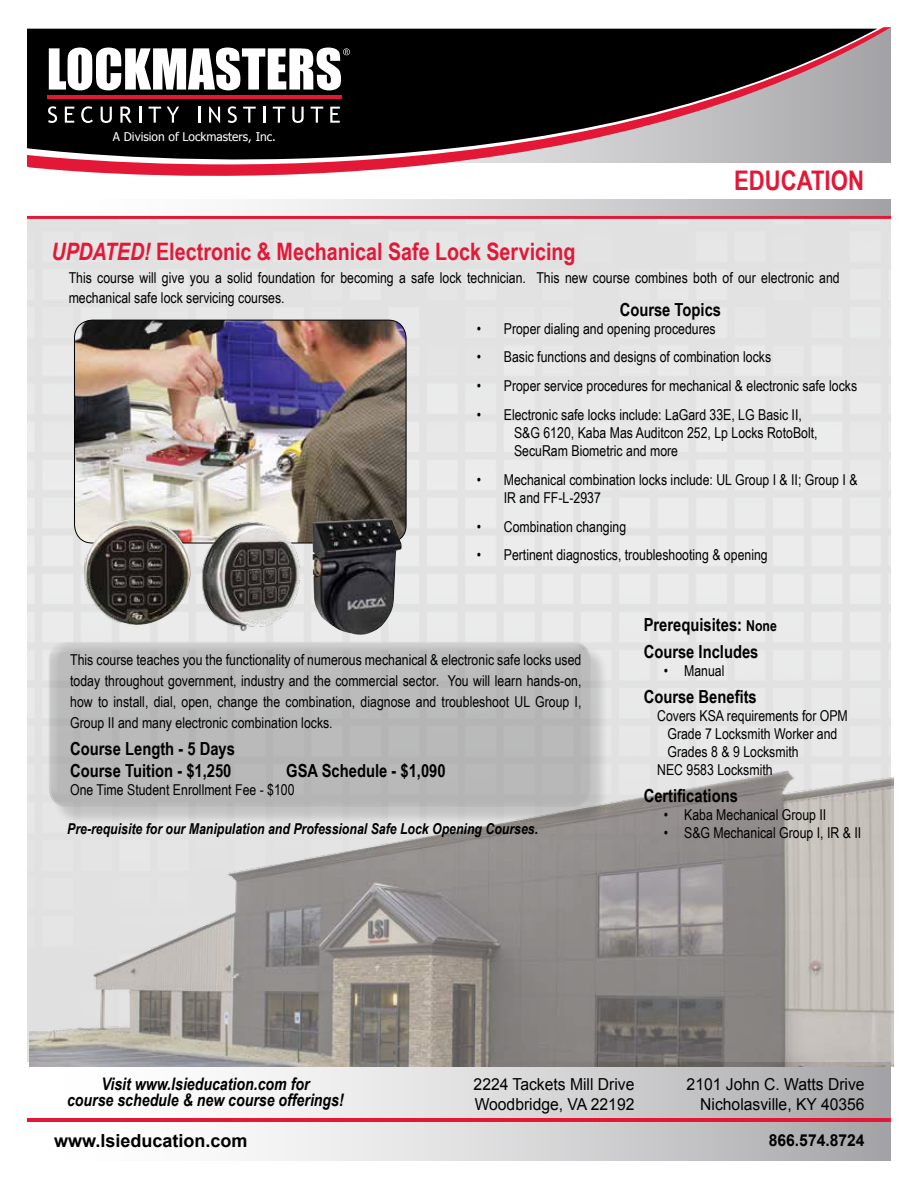
<style>
.page{position:relative;width:918px;height:1188px;background:#fff}
.page>*{position:absolute;margin:0;border:0;box-sizing:border-box;transform-origin:0 0}
.t1{font:700 27px "Arial Narrow";color:#e31837}
.t2{font:700 24px "Arial Narrow";color:#e31837}
.t3{font:700 18px/27px "Arial Narrow";color:#000}
.t4{font:700 18px "Arial";color:#000}
.t5{font:italic 700 17.25px/15.5px "Arial Narrow";color:#000;text-align:center}
.t6{font:16.5px/19.8px "Arial";color:#000;text-align:right;scale:.95 1}
.t7{font:700 16.5px "Arial";color:#000;scale:.95 1}
.t8{font:15px/21px "Arial Narrow";color:#000}
.t9{font:italic 700 15px "Arial Narrow";color:#000}
.t10{font:12px "Tahoma";color:#fff}
.s1{font-style:italic}
.s2{font-size:15px}
</style>
<div class="page">
<div style="left:27px;top:228px;width:864px;height:834px;background:#e6e6e6"></div>
<div style="left:25px;top:1063px;width:866px;height:98px;background:linear-gradient(to right,#fff,#aea9ad)"></div>
<svg style="left:27px;top:27px;width:864px;height:201px;background:#dbdbdb"></svg>
<svg style="left:27px;top:27px;width:858px;height:194px"></svg>
<svg style="left:27px;top:29px;width:850px;height:170px;fill:#000"></svg>
<svg style="left:27px;top:199px;width:864px;height:17px"></svg>
<hr style="left:27px;top:216px;width:864px;height:3px;background:#e31837">
<hr style="left:27px;top:1118px;width:864px;height:3px;background:#e31837">
<hr style="left:47px;top:95px;width:295px;height:4px;background:#e31837">
<svg style="left:49px;top:48px;width:301px;height:42px"></svg>
<svg style="left:48px;top:106px;width:9px;height:17px"></svg>
<svg style="left:65px;top:107px;width:9px;height:16px"></svg>
<svg style="left:81px;top:106px;width:12px;height:17px"></svg>
<svg style="left:101px;top:107px;width:11px;height:16px"></svg>
<svg style="left:120px;top:106px;width:12px;height:17px"></svg>
<svg style="left:139px;top:107px;width:2px;height:16px"></svg>
<svg style="left:149px;top:107px;width:12px;height:16px"></svg>
<svg style="left:167px;top:107px;width:12px;height:16px"></svg>
<svg style="left:198px;top:107px;width:2px;height:16px"></svg>
<svg style="left:209px;top:107px;width:11px;height:16px"></svg>
<svg style="left:228px;top:106px;width:9px;height:17px"></svg>
<svg style="left:243px;top:107px;width:13px;height:16px"></svg>
<svg style="left:263px;top:107px;width:2px;height:16px"></svg>
<svg style="left:273px;top:107px;width:12px;height:16px"></svg>
<svg style="left:292px;top:107px;width:12px;height:16px"></svg>
<svg style="left:311px;top:107px;width:12px;height:16px"></svg>
<svg style="left:330px;top:107px;width:10px;height:16px"></svg>
<img style="left:29px;top:732px;width:864px;height:334px">
<div style="left:51px;top:644px;width:558px;height:182px;background:#000;opacity:.75"></div>
<div style="left:47px;top:636px;width:545px;height:160px;background:#fff;opacity:.75"></div>
<div style="left:47px;top:645px;width:545px;height:162px;background:#b9b9b9"></div>
<img style="left:75px;top:320px;width:331px;height:223px">
<img style="left:77px;top:518px;width:114px;height:119px">
<img style="left:200px;top:518px;width:101px;height:115px">
<img style="left:312px;top:518px;width:90px;height:117px">
<p class="t10" style="left:113px;top:129px;width:165px">A Division of Lockmasters, Inc.</p>
<h2 class="t2" style="left:51px;top:234px;width:526px"><span class="s1">UPDATED!</span> Electronic &amp; Mechanical Safe Lock Servicing</h2>
<h1 class="t1" style="left:734px;top:160px;width:131px">EDUCATION</h1>
<p class="t8" style="left:69px;top:268px;width:773px;line-height:19.5px">This course will give you a solid foundation for becoming a safe lock technician. This new course combines both of our electronic and mechanical safe lock servicing courses.</p>
<p class="t3" style="left:620px;top:295px;width:103px">Course Topics</p>
<p class="t8" style="left:477px;top:317px;width:240px">• Proper dialing and opening procedures</p>
<p class="t8" style="left:477px;top:346px;width:296px">• Basic functions and designs of combination locks</p>
<p class="t8" style="left:477px;top:375px;width:382px">• Proper service procedures for mechanical &amp; electronic safe locks</p>
<p class="t8" style="left:514px;top:405px;width:305px;line-height:18px;text-indent:-37px">• Electronic safe locks include: LaGard 33E, LG Basic II,<br>S&amp;G 6120, Kaba Mas Auditcon 252, Lp Locks RotoBolt,<br>SecuRam Biometric and more</p>
<p class="t8" style="left:504px;top:470px;width:355px;line-height:18px;text-indent:-27px">• Mechanical combination locks include: UL Group I &amp; II; Group I &amp;<br>IR and FF-L-2937</p>
<p class="t8" style="left:477px;top:515px;width:151px">• Combination changing</p>
<p class="t8" style="left:477px;top:544px;width:292px">• Pertinent diagnostics, troubleshooting &amp; opening</p>
<p class="t8" style="left:70px;top:649px;width:513px;text-align:justify">This course teaches you the functionality of numerous mechanical &amp; electronic safe locks used today throughout government, industry and the commercial sector. You will learn hands-on, how to install, dial, open, change the combination, diagnose and troubleshoot UL Group I, Group II and many electronic combination locks.</p>
<p class="t3" style="left:70px;top:737px;width:166px;line-height:21.6px">Course Length - 5 Days<br>Course Tuition - $1,250</p>
<p class="t3" style="left:286px;top:756px;width:161px">GSA Schedule - $1,090</p>
<p class="t8" style="left:70px;top:779px;width:226px">One Time Student Enrollment Fee - $100</p>
<p class="t9" style="left:67px;top:818px;width:472px">Pre-requisite for our Manipulation and Professional Safe Lock Opening Courses.</p>
<p class="t3" style="left:644px;top:610px;width:135px">Prerequisites: <span class="s2">None<br></span>Course Includes</p>
<p class="t8" style="left:664px;top:660px;width:62px">• Manual</p>
<p class="t3" style="left:644px;top:682px;width:115px">Course Benefits</p>
<p class="t8" style="left:657px;top:705px;width:192px">Covers KSA requirements for OPM</p>
<p class="t8" style="left:667px;top:723px;width:172px">Grade 7 Locksmith Worker and</p>
<p class="t8" style="left:667px;top:741px;width:133px">Grades 8 &amp; 9 Locksmith</p>
<p class="t8" style="left:657px;top:759px;width:117px">NEC 9583 Locksmith</p>
<p class="t3" style="left:644px;top:781px;width:96px">Certifications</p>
<p class="t8" style="left:664px;top:804px;width:164px">• Kaba Mechanical Group II</p>
<p class="t8" style="left:664px;top:822px;width:199px">• S&amp;G Mechanical Group I, IR &amp; II</p>
<p class="t5" style="left:67px;top:1076px;width:278px">Visit www.lsieducation.com for<br>course schedule &amp; new course offerings!</p>
<p class="t4" style="left:54px;top:1129px;width:195px">www.lsieducation.com</p>
<p class="t6" style="left:474px;top:1075px;width:171px;text-align:left">2224 Tackets Mill Drive<br>Woodbridge, VA 22192</p>
<p class="t6" style="left:687px;top:1075px;width:189px">2101 John C. Watts Drive<br>Nicholasville, KY 40356</p>
<p class="t7" style="left:769px;top:1129px;width:102px">866.574.8724</p>
</div>
